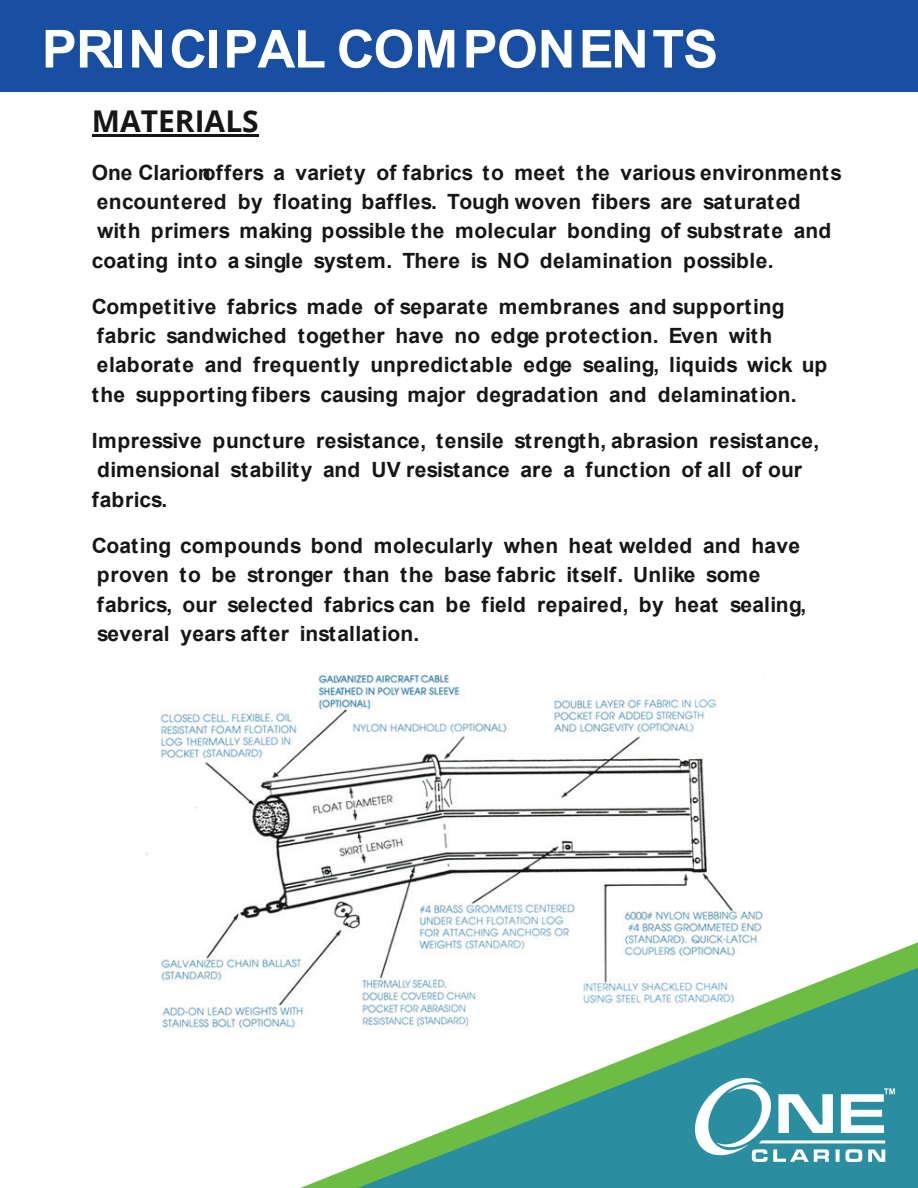
<style>
.page{position:relative;width:918px;height:1188px;background:#fff}
.page>*{position:absolute;margin:0;border:0;box-sizing:border-box;transform-origin:0 0}
.t1{font:700 52.5px "Arial";letter-spacing:-.015em;color:#fff}
.t2{font:700 30px "Open Sans";color:#171515}
.t3{font:700 21px/29.2px "Arial";letter-spacing:.01em;color:#171515}
</style>
<div class="page">
<div style="left:0;top:0;width:918px;height:91px;background:#194fa2"></div>
<hr style="left:92px;top:134px;width:167px;height:3px;background:#171515">
<img style="left:145px;top:672px;width:618px;height:357px">
<svg style="left:300px;top:942px;width:618px;height:246px"></svg>
<svg style="left:358px;top:968px;width:560px;height:220px"></svg>
<img style="left:695px;top:1079px;width:200px;height:83px">
<h1 class="t1" style="left:42px;top:12px;width:678px">PRINCIPAL COMPONENTS</h1>
<h2 class="t2" style="left:92px;top:100px;width:169px">MATERIALS</h2>
<p class="t3" style="left:92px;top:158px;width:752px">One Clarionoffers a variety of fabrics to meet the various environments encountered by floating baffles. Tough woven fibers are saturated with primers making possible the molecular bonding of substrate and coating into a single system. There is NO delamination possible.</p>
<p class="t3" style="left:92px;top:292px;width:737px">Competitive fabrics made of separate membranes and supporting fabric sandwiched together have no edge protection. Even with elaborate and frequently unpre dictable edge sealing, liquids wick up the supporting fibers causing major degradation and delamination.</p>
<p class="t3" style="left:92px;top:426px;width:729px">Impressive puncture resistance, tensile strength, abrasion resistance, dimensional stability and UV resistance are a function of all of our fabrics.</p>
<p class="t3" style="left:92px;top:531px;width:716px">Coating compounds bond molecularly when heat welded and have proven to be stronger than the base fabric itself. Unlike some fabrics, our selected fabrics can be field repaired, by heat sealing, several years after installation.</p>
</div>
